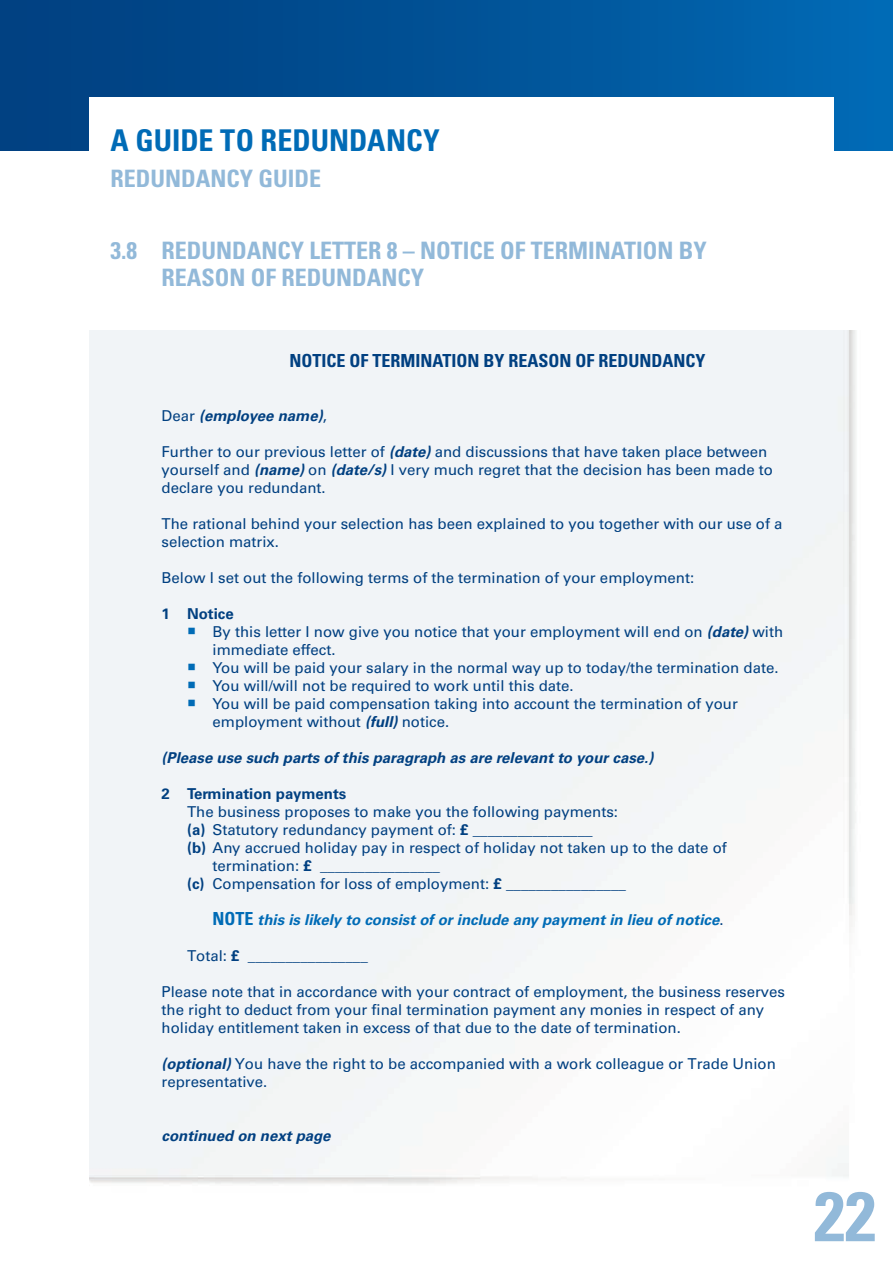
<style>
.page{position:relative;width:893px;height:1263px;background:#fff}
.page>*{position:absolute;margin:0;border:0;box-sizing:border-box;transform-origin:0 0}
.t1{font:700 condensed 69.75px "Univers LT Std";color:#92b9d9}
.t2{font:700 condensed 30px "Univers LT Std";color:#006bb6}
.t3{font:700 condensed 24px "Univers LT Std";color:#92b9d9}
.t4{font:700 condensed 18px "Univers LT Std";color:#014081}
.t5{font:700 condensed 18px "Univers LT Std";color:#006bb6}
.t6{font:15px/18px "Univers LT Std";color:#014081}
.t7{font:italic 700 15px "Univers LT Std";color:#014081}
.t8{font:italic 700 15px "Univers LT Std";color:#006bb6}
.t9{font:700 15px "Univers LT Std";color:#014081}
.s1{font-weight:400;font-style:normal}
.s2{font-weight:700;font-style:italic}
.s3{font-weight:700}
.s4{font-weight:400;font-style:normal;color:#014081}
</style>
<div class="page">
<div style="left:0;top:0;width:893px;height:151px;background:linear-gradient(to right,#003d7d,#0168b3)"></div>
<div style="left:89px;top:98px;width:744px;height:70px;background:#fff"></div>
<svg style="left:188px;top:628px;width:25px;height:10px"></svg>
<svg style="left:188px;top:664px;width:25px;height:10px"></svg>
<svg style="left:188px;top:682px;width:25px;height:10px"></svg>
<svg style="left:188px;top:700px;width:25px;height:10px"></svg>
<h2 class="t2" style="left:111px;top:121px;width:331px">A GUIDE TO REDUNDANCY</h2>
<h3 class="t3" style="left:111px;top:163px;width:212px">REDUNDANCY GUIDE</h3>
<h3 class="t3" style="left:111px;top:235px;width:323px">3.8 REDUNDANCY LETTER 8 – NOTICE</h3>
<h3 class="t3" style="left:500px;top:235px;width:45px">OF TERMIN</h3>
<h3 class="t3" style="left:611px;top:235px;width:27px">ATION</h3>
<h3 class="t3" style="left:679px;top:235px;width:15px">BY</h3>
<h3 class="t3" style="left:162px;top:262px;width:55px">REASON</h3>
<h3 class="t3" style="left:251px;top:262px;width:46px">OF REDUND</h3>
<h3 class="t3" style="left:367px;top:262px;width:30px">ANCY</h3>
<p class="t4" style="left:290px;top:349px;width:11px">NOTICE</p>
<p class="t4" style="left:350px;top:349px;width:34px">OF TERMIN</p>
<p class="t4" style="left:433px;top:349px;width:20px">ATION</p>
<p class="t4" style="left:483px;top:349px;width:67px">BY REASON</p>
<p class="t4" style="left:575px;top:349px;width:35px">OF REDUND</p>
<p class="t4" style="left:662px;top:349px;width:23px">ANCY</p>
<p class="t7" style="left:162px;top:406px;width:167px"><span class="s1">Dear</span> (employee name)<span class="s1">,</span></p>
<p class="t6" style="left:162px;top:442px;width:613px">Further to our previous letter of <span class="s2">(date)</span> and discussions that have taken place between yourself and <span class="s2">(name)</span> on <span class="s2">(date/s)</span> I very much regret that the decision has been made to declare you redundant.</p>
<p class="t6" style="left:162px;top:514px;width:622px">The rational behind your selection has been explained to you together with our use of a selection matrix.</p>
<p class="t6" style="left:162px;top:568px;width:534px">Below I set out the following terms of the termination of your employment:</p>
<p class="t6" style="left:213px;top:604px;width:572px;text-indent:-51px"><span class="s3">1 Notice<br></span>By this letter I now give you notice that your employment will end on <span class="s2">(date)</span> with immediate effect.<br>You will be paid your salary in the normal way up to today/the termination date.<br>You will/will not be required to work until this date.<br>You will be paid compensation taking into account the termination of your employment without <span class="s2">(full)</span> notice.</p>
<p class="t7" style="left:162px;top:748px;width:493px">(Please use such parts of this paragraph as are relevant to your case.)</p>
<p class="t9" style="left:162px;top:784px;width:186px">2 Termination payments</p>
<p class="t6" style="left:187px;top:802px;width:432px">The business proposes to make you the following payments:</p>
<p class="t6" style="left:187px;top:820px;width:407px"><span class="s3">(a)</span> Statutory redundancy payment of: <span class="s3">£</span> ________________</p>
<p class="t6" style="left:187px;top:838px;width:541px"><span class="s3">(b)</span> Any accrued holiday pay in respect of holiday not taken up to the date of</p>
<p class="t6" style="left:213px;top:856px;width:229px">termination: <span class="s3">£</span> ________________</p>
<p class="t6" style="left:187px;top:874px;width:440px"><span class="s3">(c)</span> Compensation for loss of employment: <span class="s3">£</span> ________________</p>
<p class="t5" style="left:213px;top:907px;width:11px">NOTE</p>
<p class="t8" style="left:258px;top:910px;width:467px">this is likely to consist of or include any payment in lieu of notice<span class="s4">.</span></p>
<p class="t6" style="left:187px;top:946px;width:182px">Total: <span class="s3">£</span> ________________</p>
<p class="t6" style="left:162px;top:982px;width:625px">Please note that in accordance with your contract of employment, the business reserves the right to deduct from your final termination payment any monies in respect of any holiday entitlement taken in excess of that due to the date of termination.</p>
<p class="t6" style="left:162px;top:1054px;width:616px"><span class="s2">(optional)</span> You have the right to be accompanied with a work colleague or Trade Union representative.</p>
<p class="t7" style="left:162px;top:1126px;width:170px">continued on next page</p>
<h1 class="t1" style="left:814px;top:1173px;width:63px">22</h1>
</div>
